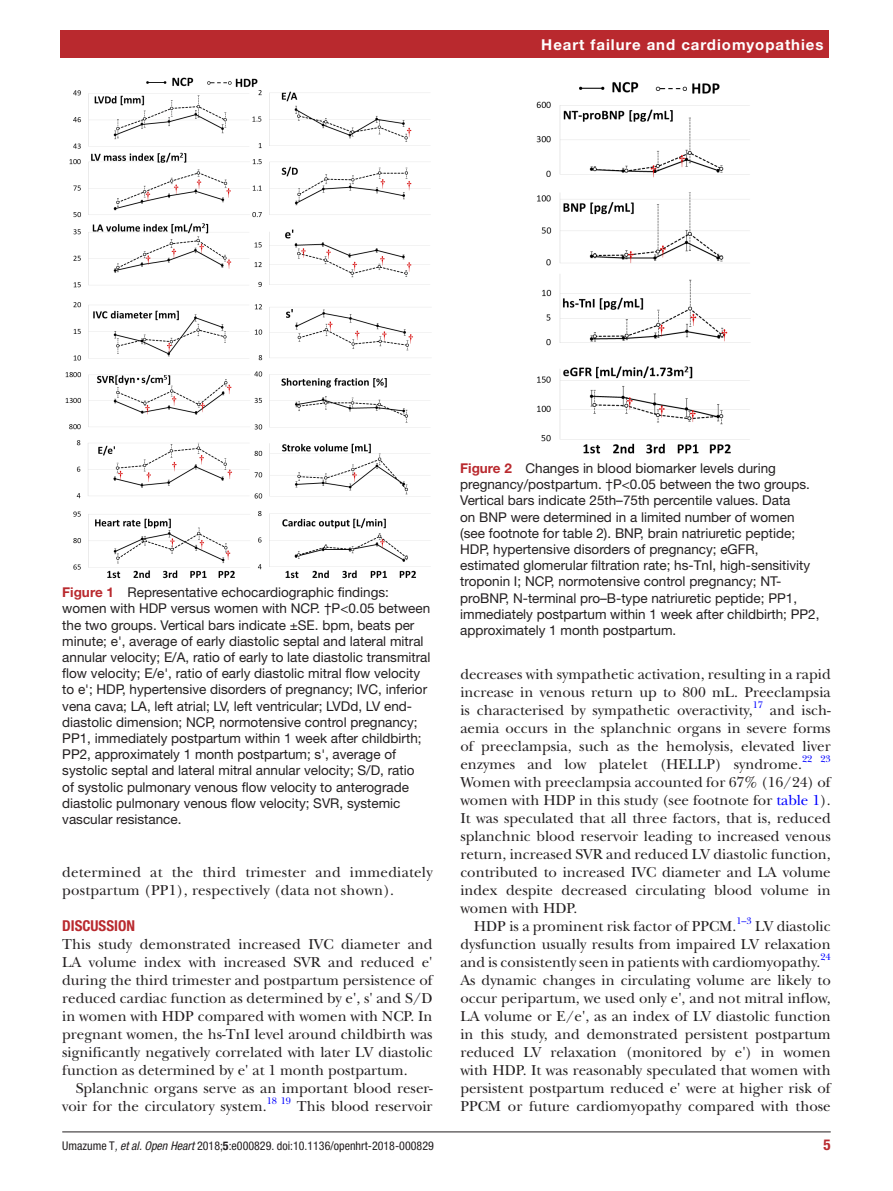
<style>
.page{position:relative;width:893px;height:1191px;background:#fff}
.page>*{position:absolute;margin:0;border:0;box-sizing:border-box;transform-origin:0 0}
.t1{font:15px/18px "New Baskerville";color:#231f20;text-align:justify}
.t2{font:700 15px "Helvetica Neue LT Std";letter-spacing:.065em;color:#fff}
.t3{font:700 condensed 15px "Helvetica Neue LT Std";color:#b9292e}
.t4{font:13.5px/16.2px "Helvetica Neue LT Std";color:#231f20}
.t5{font:condensed 12px "Helvetica Neue LT Std";color:#231f20}
.t6{font:9.9px "New Baskerville";color:#00f}
.s1{font-weight:700;color:#b9292e}
.s2{color:#00f}
.s3{font-style:italic}
.s4{font-weight:700}
</style>
<div class="page">
<hr style="left:62px;top:1131px;width:769px;height:1px;background:#231f20">
<div style="left:61px;top:31px;width:768px;height:27px;background:#b9292e"></div>
<img style="left:65px;top:77px;width:366px;height:502px">
<img style="left:536px;top:82px;width:214px;height:372px">
<p class="t2" style="left:541px;top:35px;width:284px">Heart failure and cardiomyopathies</p>
<p class="t4" style="left:62px;top:584px;width:370px"><span class="s1">Figure 1</span> Representative echocardiographic findings: women with HDP versus women with NCP. †P&lt;0.05 between the two groups. Vertical bars indicate ±SE. bpm, beats per minute; e', average of early diastolic septal and lateral mitral annular velocity; E/A, ratio of early to late diastolic transmitral flow velocity; E/e', ratio of early diastolic mitral flow velocity to e'; HDP, hypertensive disorders of pregnancy; IVC, inferior vena cava; LA, left atrial; LV, left ventricular; LVDd, LV end&shy;diastolic dimension; NCP, normotensive control pregnancy; PP1, immediately postpartum within 1 week after childbirth; PP2, approximately 1 month postpartum; s', average of systolic septal and lateral mitral annular velocity; S/D, ratio<br>of systolic pulmonary venous flow velocity to anterograde diastolic pulmonary venous flow velocity; SVR, systemic vascular resistance.</p>
<p class="t1" style="left:62px;top:863px;width:372px">determined at the third trimester and immediately postpartum (PP1), respectively (data not shown).</p>
<p class="t3" style="left:62px;top:916px;width:74px">DISCUSSION</p>
<p class="t1" style="left:62px;top:935px;width:372px">This study demonstrated increased IVC diameter and LA volume index with increased SVR and reduced e' during the third trimester and postpartum persistence of reduced cardiac function as determined by e', s' and S/D in women with HDP compared with women with NCP. In pregnant women, the hs-TnI level around childbirth was significantly negatively correlated with later LV diastolic function as determined by e' at 1 month postpartum.</p>
<p class="t1" style="left:62px;top:1079px;width:372px;text-align:right">Splanchnic organs serve as an important blood reser&shy;voir for the circulatory system.<sup>18</sup> <sup>19</sup> This blood reservoir</p>
<p class="t4" style="left:460px;top:460px;width:361px"><span class="s1">Figure 2</span> Changes in blood biomarker levels during pregnancy/postpartum. †P&lt;0.05 between the two groups.<br>Vertical bars indicate 25th–75th percentile values. Data<br>on BNP were determined in a limited number of women (see footnote for table 2). BNP, brain natriuretic peptide; HDP, hypertensive disorders of pregnancy; eGFR, estimated glomerular filtration rate; hs-TnI, high-sensitivity troponin I; NCP, normotensive control pregnancy; NT&shy;proBNP, N-terminal pro–B-type natriuretic peptide; PP1, immediately postpartum within 1 week after childbirth; PP2, approximately 1 month postpartum.</p>
<p class="t1" style="left:460px;top:665px;width:372px">decreases with sympathetic activation, resulting in a rapid increase in venous return up to 800 mL. Preeclampsia is characterised by sympathetic overactivity,</p>
<p class="t6" style="left:753px;top:699px;width:12px">17</p>
<p class="t1" style="left:460px;top:701px;width:372px;text-indent:310px">and isch&shy;aemia occurs in the splanchnic organs in severe forms of preeclampsia, such as the hemolysis, elevated liver enzymes and low platelet (HELLP) syndrome.</p>
<p class="t6" style="left:802px;top:753px;width:30px">22 23</p>
<p class="t1" style="left:460px;top:773px;width:372px">Women with preeclampsia accounted for 67% (16/24) of women with HDP in this study (see footnote for <span class="s2">table 1</span>).<br>It was speculated that all three factors, that is, reduced splanchnic blood reservoir leading to increased venous return, increased SVR and reduced LV diastolic function, contributed to increased IVC diameter and LA volume index despite decreased circulating blood volume in women with HDP.</p>
<p class="t1" style="left:460px;top:917px;width:372px;text-indent:14px">HDP is a prominent risk factor of PPCM.<sup>1–3</sup> LV diastolic dysfunction usually results from impaired LV relaxation and is consistently seen in patients with cardiomyopathy.</p>
<p class="t6" style="left:820px;top:951px;width:12px">24</p>
<p class="t1" style="left:460px;top:971px;width:372px">As dynamic changes in circulating volume are likely to occur peripartum, we used only e', and not mitral inflow, LA volume or E/e', as an index of LV diastolic function in this study, and demonstrated persistent postpartum reduced LV relaxation (monitored by e') in women with HDP. It was reasonably speculated that women with persistent postpartum reduced e' were at higher risk of PPCM or future cardiomyopathy compared with those</p>
<p class="t5" style="left:62px;top:1139px;width:373px">Umazume T<span class="s3">, et al. Open Heart</span> 2018;<span class="s4">5</span>:e000829. doi:10.1136/openhrt-2018-000829</p>
<p class="t3" style="left:823px;top:1135px;width:9px">5</p>
</div>
